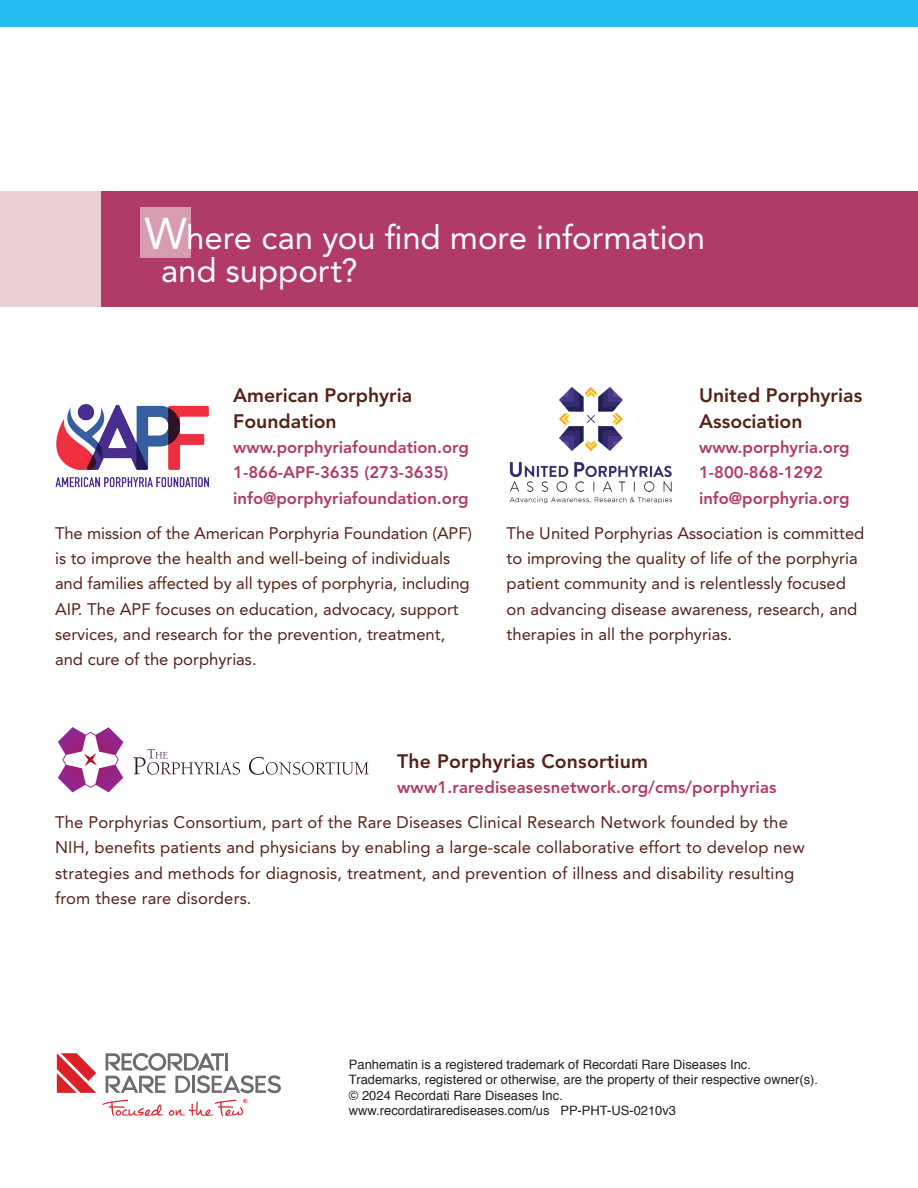
<style>
.page{position:relative;width:918px;height:1188px;background:#fff}
.page>*{position:absolute;margin:0;border:0;box-sizing:border-box;transform-origin:0 0}
.t1{font:33px/33px "Avenir LT Std";letter-spacing:-.005em;color:#fff}
.t2{font:800 19.35px/25.3px "Avenir LT Std";color:#552216}
.t3{font:16.65px/25.3px "Avenir LT Std";color:#552216}
.t4{font:800 16.65px/25.3px "Avenir LT Std";color:#b13b67}
.t5{font:12.9px/15.6px "Helvetica";color:#231f20}
.s1{font-size:44.1px}
</style>
<div class="page">
<div style="left:0;top:191px;width:102px;height:115px;background:#ead0d4"></div>
<div style="left:0;top:0;width:918px;height:27px;background:#25bdef"></div>
<div style="left:102px;top:191px;width:816px;height:115px;background:#b13b67"></div>
<div style="left:140px;top:208px;width:50px;height:50px;background:#d79cb2"></div>
<img style="left:509px;top:387px;width:164px;height:117px">
<img style="left:55px;top:404px;width:155px;height:84px">
<svg style="left:58px;top:727px;width:65px;height:65px"></svg>
<svg style="left:249px;top:757px;width:120px;height:18px"></svg>
<svg style="left:133px;top:749px;width:107px;height:26px"></svg>
<svg style="left:103px;top:1100px;width:60px;height:16px"></svg>
<svg style="left:106px;top:1053px;width:175px;height:40px"></svg>
<svg style="left:57px;top:1053px;width:39px;height:40px"></svg>
<svg style="left:169px;top:1099px;width:78px;height:17px"></svg>
<h1 class="t1" style="left:161px;top:221px;width:545px;text-indent:-17px"><span class="s1">W</span>here can you find more information and support?</h1>
<p class="t2" style="left:233px;top:383px;width:180px">American Porphyria<br>Foundation</p>
<p class="t4" style="left:233px;top:435px;width:237px">www.porphyriafoundation.org<br>1-866-APF-3635 (273-3635) info@porphyriafoundation.org</p>
<p class="t3" style="left:55px;top:520px;width:419px">The mission of the American Porphyria Foundation (APF) is to improve the health and well-being of individuals and families affected by all types of porphyria, including AIP. The APF focuses on education, advocacy, support services, and research for the prevention, treatment, and cure of the porphyrias.</p>
<p class="t2" style="left:699px;top:383px;width:165px">United Porphyrias<br>Association</p>
<p class="t4" style="left:699px;top:435px;width:152px">www.porphyria.org<br>1-800-868-1292 info@porphyria.org</p>
<p class="t3" style="left:507px;top:520px;width:359px">The United Porphyrias Association is committed to improving the quality of life of the porphyria patient community and is relentlessly focused on advancing disease awareness, research, and therapies in all the porphyrias.</p>
<p class="t2" style="left:397px;top:748px;width:252px">The Porphyrias Consortium</p>
<p class="t4" style="left:397px;top:775px;width:381px">www1.rarediseasesnetwork.org/cms/porphyrias</p>
<p class="t3" style="left:55px;top:810px;width:751px">The Porphyrias Consortium, part of the Rare Diseases Clinical Research Network founded by the NIH, benefits patients and physicians by enabling a large-scale collaborative effort to develop new strategies and methods for diagnosis, treatment, and prevention of illness and disability resulting from these rare disorders.</p>
<p class="t5" style="left:349px;top:1057px;width:471px">Panhematin is a registered trademark of Recordati Rare Diseases Inc.<br>Trademarks, registered or otherwise, are the property of their respective owner(s). © 2024 Recordati Rare Diseases Inc.<br>www.recordatirarediseases.com/us PP-PHT-US-0210v3</p>
</div>
